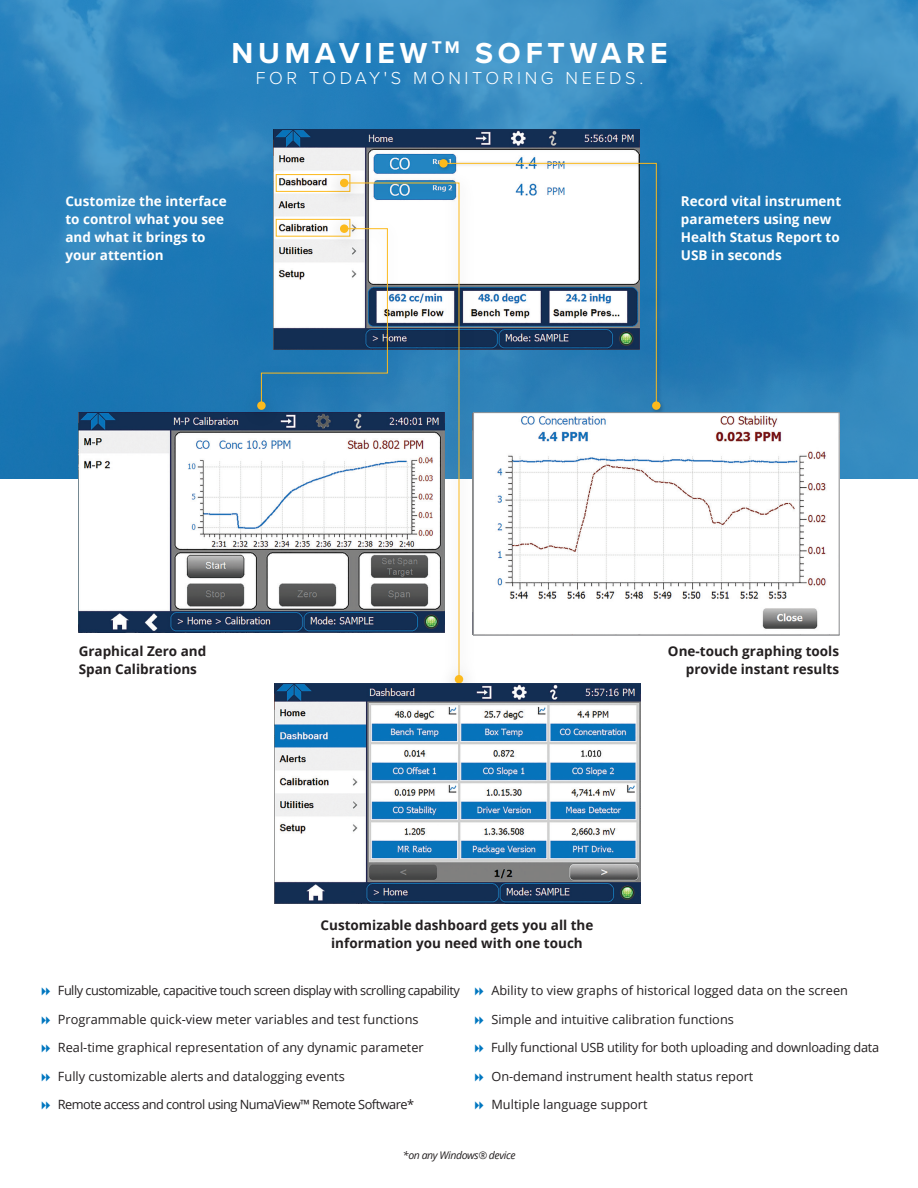
<style>
.page{position:relative;width:918px;height:1188px;background:#fff}
.page>*{position:absolute;margin:0;border:0;box-sizing:border-box;transform-origin:0 0}
.t1{font:700 30px "Proxima Nova";letter-spacing:.16em;color:#fff}
.t2{font:300 18px "Proxima Nova";letter-spacing:.2em;color:#fff}
.t3{font:700 13.5px/18px "Open Sans";color:#fff}
.t4{font:700 13.5px/18px "Open Sans";color:#231f20}
.t5{font:12.75px "Open Sans";color:#231f20}
.t6{font:12.75px "Open Sans";letter-spacing:-.04em;color:#231f20}
.t7{font:12.75px "Open Sans";letter-spacing:-.02em;color:#231f20}
.t8{font:italic 10.5px "Open Sans";letter-spacing:-.04em;color:#231f20}
</style>
<div class="page">
<svg style="left:0;top:0;width:918px;height:479px;background:#2a82bb"></svg>
<img style="left:79px;top:413px;width:237px;height:219px">
<img style="left:274px;top:130px;width:365px;height:75px">
<div style="left:276px;top:174px;width:74px;height:18px;border:1px solid #fcba1d"></div>
<img style="left:316px;top:159px;width:170px;height:525px">
<svg style="left:343px;top:182px;width:117px;height:498px"></svg>
<div style="left:340px;top:179px;width:8px;height:8px;background:#fcba1d;border-radius:50%"></div>
<div style="left:455px;top:675px;width:8px;height:8px;background:#fcba1d;border-radius:50%"></div>
<img style="left:234px;top:205px;width:176px;height:230px">
<svg style="left:261px;top:228px;width:127px;height:179px"></svg>
<div style="left:340px;top:224px;width:8px;height:9px;background:#fcba1d;border-radius:50%"></div>
<div style="left:257px;top:401px;width:9px;height:9px;background:#fcba1d;border-radius:50%"></div>
<img style="left:435px;top:155px;width:233px;height:262px">
<svg style="left:443px;top:163px;width:214px;height:244px"></svg>
<div style="left:439px;top:159px;width:9px;height:9px;background:#fcba1d;border-radius:50%"></div>
<div style="left:652px;top:401px;width:9px;height:9px;background:#fcba1d;border-radius:50%"></div>
<img style="left:274px;top:684px;width:366px;height:219px">
<img style="left:475px;top:414px;width:363px;height:220px">
<div style="left:473px;top:412px;width:367px;height:224px;border:1px solid #939598"></div>
<h1 class="t1" style="left:232px;top:30px;width:438px">NUMAVIEW <sup>TM</sup> SOFTWARE</h1>
<h2 class="t2" style="left:256px;top:65px;width:389px">FOR TODAY'S MONITORING NEEDS.</h2>
<p class="t3" style="left:65px;top:192px;width:163px">Customize the interface to control what you see and what it brings to your attention</p>
<p class="t3" style="left:681px;top:192px;width:162px">Record vital instrument parameters using new<br>Health Status Report to<br>USB in seconds</p>
<p class="t4" style="left:79px;top:641px;width:129px">Graphical Zero and<br>Span Calibrations</p>
<p class="t4" style="left:668px;top:641px;width:173px;text-align:right">One-touch graphing tools provide instant results</p>
<p class="t4" style="left:321px;top:916px;width:274px;text-align:center">Customizable dashboard gets you all the information you need with one touch</p>
<p class="t6" style="left:58px;top:982px;width:403px">Fully customizable, capacitive touch screen display with scrolling capability</p>
<p class="t5" style="left:58px;top:1010px;width:362px">Programmable quick-view meter variables and test functions</p>
<p class="t5" style="left:58px;top:1039px;width:367px">Real-time graphical representation of any dynamic parameter</p>
<p class="t5" style="left:58px;top:1067px;width:288px">Fully customizable alerts and datalogging events</p>
<p class="t6" style="left:58px;top:1096px;width:358px">Remote access and control using NumaView™ Remote Software*</p>
<p class="t5" style="left:491px;top:982px;width:358px">Ability to view graphs of historical logged data on the screen</p>
<p class="t5" style="left:491px;top:1010px;width:244px">Simple and intuitive calibration functions</p>
<p class="t7" style="left:491px;top:1039px;width:390px">Fully functional USB utility for both uploading and downloading data</p>
<p class="t5" style="left:491px;top:1067px;width:263px">On-demand instrument health status report</p>
<p class="t5" style="left:491px;top:1096px;width:158px">Multiple language support</p>
<p class="t8" style="left:403px;top:1148px;width:114px">*on any Windows® device</p>
</div>
